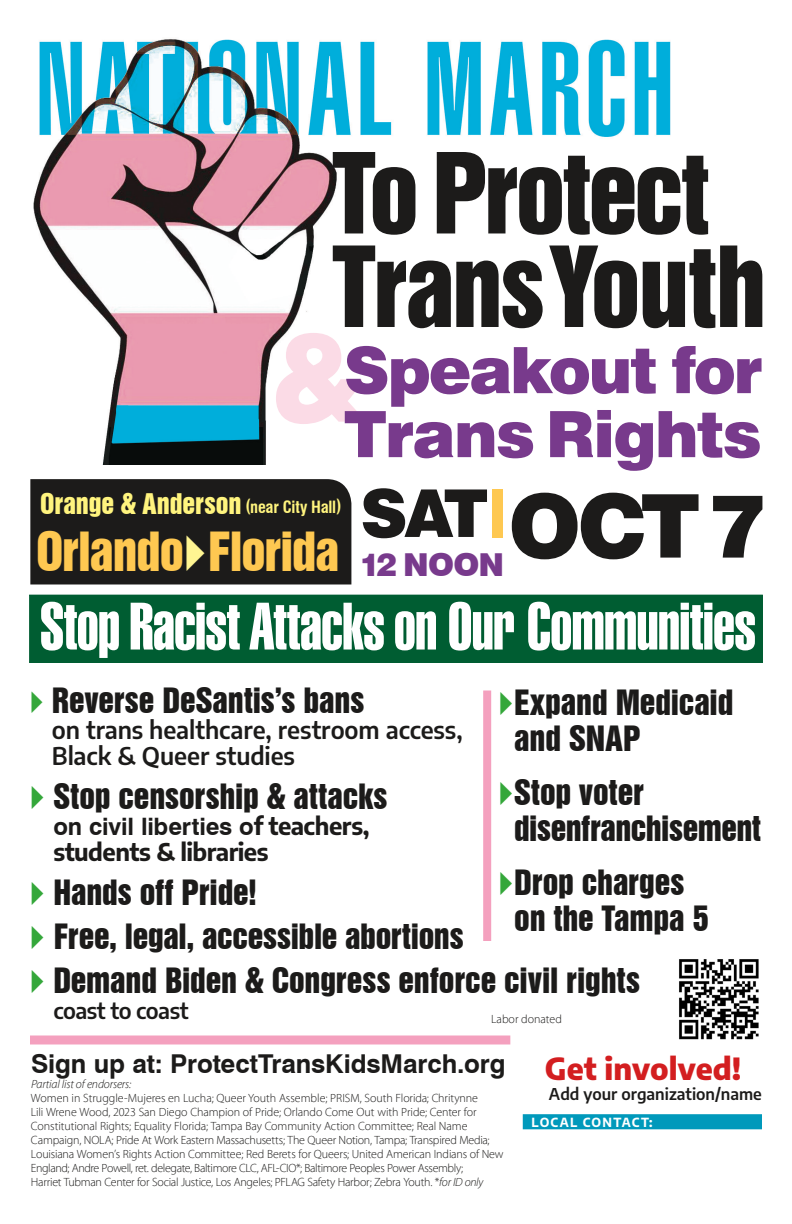
<style>
.page{position:relative;width:792px;height:1224px;background:#fff}
.page>*{position:absolute;margin:0;border:0;box-sizing:border-box;transform-origin:0 0}
.t1{font:101.8px/93.5px "Swiss 921 BT Regular A";letter-spacing:-.025em;color:#1c1b1a}
.t2{font:900 88px "Swiss 721 BT";color:#1c1b1a}
.t3{font:65px "Swiss 911 BT Extra Compressed";letter-spacing:-.01em;color:#fff}
.t4{font:900 64px/64px "Swiss 721 BT";letter-spacing:-.035em;color:#783a8c;text-align:right}
.t5{font:49.5px "Swiss 921 BT Regular A";letter-spacing:-.02em;color:#fec851}
.t6{font:32px/36px "Swiss 921 BT Regular A";letter-spacing:-.005em;color:#1c1b1a}
.t7{font:900 31.6px "Swiss 721 BT";letter-spacing:-.025em;color:#783a8c}
.t8{font:800 30px "Encode Sans";color:#d31e20}
.t9{font:26.1px "Swiss 921 BT Regular A";letter-spacing:-.005em;color:#fff47e}
.t10{font:700 26px "Swiss 721 BT";letter-spacing:-.005em;color:#1c1b1a}
.t11{font:600 24px/26px "Encode Sans";letter-spacing:-.005em;color:#1c1b1a}
.t12{font:700 24px "Swiss 721 BT";letter-spacing:-.005em;color:#1c1b1a}
.t13{font:700 24px "Encode Sans";letter-spacing:-.025em;color:#1c1b1a}
.t14{font:600 22px "Encode Sans";letter-spacing:-.025em;color:#1c1b1a}
.t15{font:600 16px "Encode Sans";color:#1c1b1a}
.t16{font:700 12.4px "Encode Sans";letter-spacing:.1em;color:#fff}
.t17{font:300 12px/14px "Myriad Pro";letter-spacing:-.015em;color:#1c1b1a}
.t18{font:italic 300 12px "Myriad Pro";letter-spacing:-.015em;color:#1c1b1a;scale:1.05 1}
.s1{font-size:120.1px;color:#fbdbe6}
.s2{font-family:"Swiss 721 BT";font-weight:700;font-stretch:condensed;font-size:16.5px}
.s3{font-family:"Encode Sans"}
.s4{font-style:italic}
</style>
<div class="page">
<img style="left:33px;top:39px;width:638px;height:426px">
<div style="left:483px;top:690px;width:8px;height:251px;background:#f4a0be"></div>
<div style="left:523px;top:1114px;width:239px;height:15px;background:#09b"></div>
<img style="left:679px;top:959px;width:80px;height:81px">
<div style="left:30px;top:1036px;width:480px;height:8px;background:#f4a0be"></div>
<div style="left:30px;top:595px;width:732px;height:67px;background:#005d32"></div>
<div style="left:29px;top:595px;width:734px;height:68px;border:1px solid #005d32"></div>
<div style="left:30px;top:479px;width:321px;height:105px;background:#1c1b1a"></div>
<h1 class="t1" style="left:333px;top:145px;width:435px">To Protect<br>Trans Youth</h1>
<h3 class="t4" style="left:271px;top:338px;width:494px"><span class="s1">&amp;</span>Speakout for<br>Trans Rights</h3>
<h2 class="t2" style="left:360px;top:473px;width:408px"><sup>SAT</sup><sup>|</sup>OCT 7</h2>
<h3 class="t9" style="left:40px;top:487px;width:303px">Orange &amp; Anderson <span class="s2">(near City Hall)</span></h3>
<h3 class="t5" style="left:36px;top:520px;width:305px">Orlando Florida</h3>
<h3 class="t7" style="left:359px;top:545px;width:146px">12 NOON</h3>
<h3 class="t3" style="left:40px;top:590px;width:717px">Stop Racist Attacks on Our Communities</h3>
<h3 class="t6" style="left:52px;top:682px;width:314px">Reverse DeSantis’s bans</h3>
<h3 class="t11" style="left:52px;top:716px;width:412px">on trans healthcare, restroom access,<br>Black &amp; Queer studies</h3>
<h3 class="t6" style="left:53px;top:778px;width:336px">Stop censorship &amp; attacks</h3>
<h3 class="t12" style="left:53px;top:812px;width:318px">on civil liberties o<span class="s3">f teachers,</span></h3>
<h3 class="t13" style="left:53px;top:834px;width:217px">students &amp; libraries</h3>
<h3 class="t6" style="left:53px;top:870px;width:588px;line-height:44px">Hands off Pride!<br>Free, legal, accessible abortions<br>Demand Biden &amp; Congress enforce civil rights</h3>
<h3 class="t14" style="left:53px;top:995px;width:137px">coast to coast</h3>
<h3 class="t10" style="left:31px;top:1048px;width:476px">Sign up at: ProtectTransKidsMarch.org</h3>
<p class="t18" style="left:31px;top:1077px;width:97px">Partial list of endorsers:</p>
<p class="t17" style="left:31px;top:1091px;width:474px">Women in Struggle-Mujeres en Lucha; Queer Youth Assemble; PRISM, South Florida; Chritynne<br>Lili Wrene Wood, 2023 San Diego Champion of Pride; Orlando Come Out with Pride; Center for Constitutional Rights; Equality Florida; Tampa Bay Community Action Committee; Real Name Campaign, NOLA; Pride At Work Eastern Massachusetts; The Queer Notion, Tampa; Transpired Media; Louisiana Women’s Rights Action Committee; Red Berets for Queers; United American Indians of New England; Andre Powell, ret. delegate, Baltimore CLC, AFL-CIO*; Baltimore Peoples Power Assembly;<br>Harriet Tubman Center for Social Justice, Los Angeles; PFLAG Safety Harbor; Zebra Youth. *<span class="s4">for ID only</span></p>
<h3 class="t6" style="left:514px;top:684px;width:221px">Expand Medicaid and SNAP</h3>
<h3 class="t6" style="left:514px;top:774px;width:248px">Stop voter disenfranchisement</h3>
<h3 class="t6" style="left:514px;top:864px;width:196px">Drop charges on the Tampa 5</h3>
<p class="t17" style="left:491px;top:1012px;width:72px">Labor donated</p>
<h3 class="t8" style="left:545px;top:1045px;width:198px">Get involved!</h3>
<h3 class="t15" style="left:549px;top:1083px;width:214px">Add your organization/name</h3>
<p class="t16" style="left:531px;top:1113px;width:123px">LOCAL CONTACT:</p>
</div>
